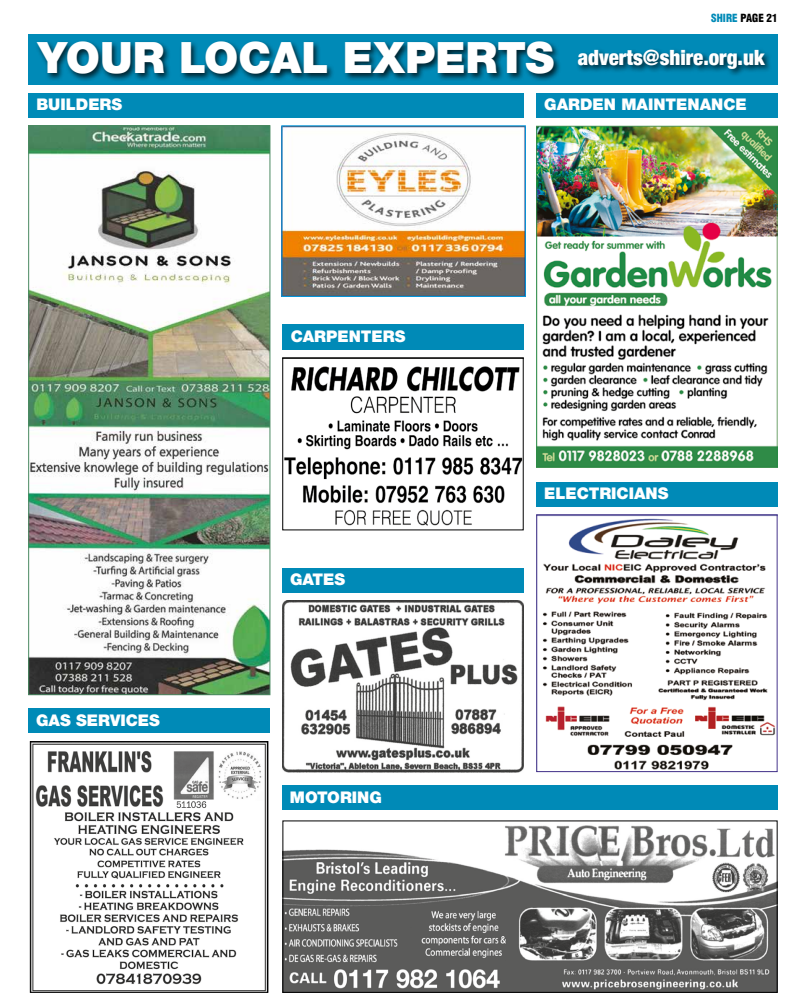
<style>
.page{position:relative;width:806px;height:1007px;background:#fff}
.page>*{position:absolute;margin:0;border:0;box-sizing:border-box;transform-origin:0 0}
.t1{font:900 43px "Helvetica Neue LTW1 G";color:#fff}
.t2{font:900 condensed 21px "Helvetica Neue LTW1 G";color:#fff}
.t3{font:900 16px "Helvetica Neue LTW1 G";color:#fff}
.t4{font:900 condensed 11px "Helvetica LT";color:#000}
.s1{color:#008ab7}
</style>
<div class="page">
<img style="left:538px;top:516px;width:237px;height:254px">
<div style="left:536px;top:514px;width:241px;height:258px;border:1px solid #47368c"></div>
<div style="left:536px;top:482px;width:241px;height:24px;background:#008ab7"></div>
<div style="left:28px;top:34px;width:749px;height:50px;background:#008ab7"></div>
<div style="left:35px;top:39px;width:526px;height:43px;background:#000;opacity:.75"></div>
<img style="left:283px;top:127px;width:240px;height:168px">
<div style="left:281px;top:125px;width:244px;height:172px;border:1px solid #009fe3"></div>
<div style="left:28px;top:93px;width:495px;height:25px;background:#008ab7"></div>
<div style="left:575px;top:47px;width:197px;height:30px;background:#000;opacity:.75"></div>
<img style="left:536px;top:125px;width:241px;height:342px">
<div style="left:536px;top:93px;width:241px;height:25px;background:#008ab7"></div>
<img style="left:282px;top:600px;width:241px;height:172px">
<div style="left:282px;top:568px;width:241px;height:24px;background:#008ab7"></div>
<img style="left:284px;top:366px;width:237px;height:160px">
<div style="left:282px;top:357px;width:241px;height:173px;border:1px solid #000"></div>
<div style="left:282px;top:324px;width:241px;height:25px;background:#008ab7"></div>
<img style="left:32px;top:743px;width:234px;height:247px">
<div style="left:30px;top:741px;width:238px;height:251px;border:1px solid #000"></div>
<div style="left:28px;top:708px;width:242px;height:25px;background:#008ab7"></div>
<img style="left:30px;top:127px;width:238px;height:565px">
<div style="left:28px;top:125px;width:242px;height:569px;border:1px solid #4a8a62"></div>
<div style="left:282px;top:784px;width:495px;height:25px;background:#008ab7"></div>
<img style="left:284px;top:825px;width:491px;height:165px">
<p class="t4" style="left:710px;top:11px;width:68px"><span class="s1">SHIRE</span> PAGE 21</p>
<h1 class="t1" style="left:38px;top:32px;width:517px">YOUR LOCAL EXPERTS</h1>
<p class="t3" style="left:36px;top:95px;width:87px">BUILDERS</p>
<h2 class="t2" style="left:577px;top:45px;width:188px">adverts@shire.org.uk</h2>
<p class="t3" style="left:544px;top:95px;width:204px">GARDEN MAINTENANCE</p>
<p class="t3" style="left:36px;top:710px;width:125px">GAS SERVICES</p>
<p class="t3" style="left:291px;top:327px;width:116px">CARPENTERS</p>
<p class="t3" style="left:290px;top:570px;width:56px">GATES</p>
<p class="t3" style="left:290px;top:787px;width:93px">MOTORING</p>
<p class="t3" style="left:544px;top:484px;width:126px">ELECTRICIANS</p>
</div>
